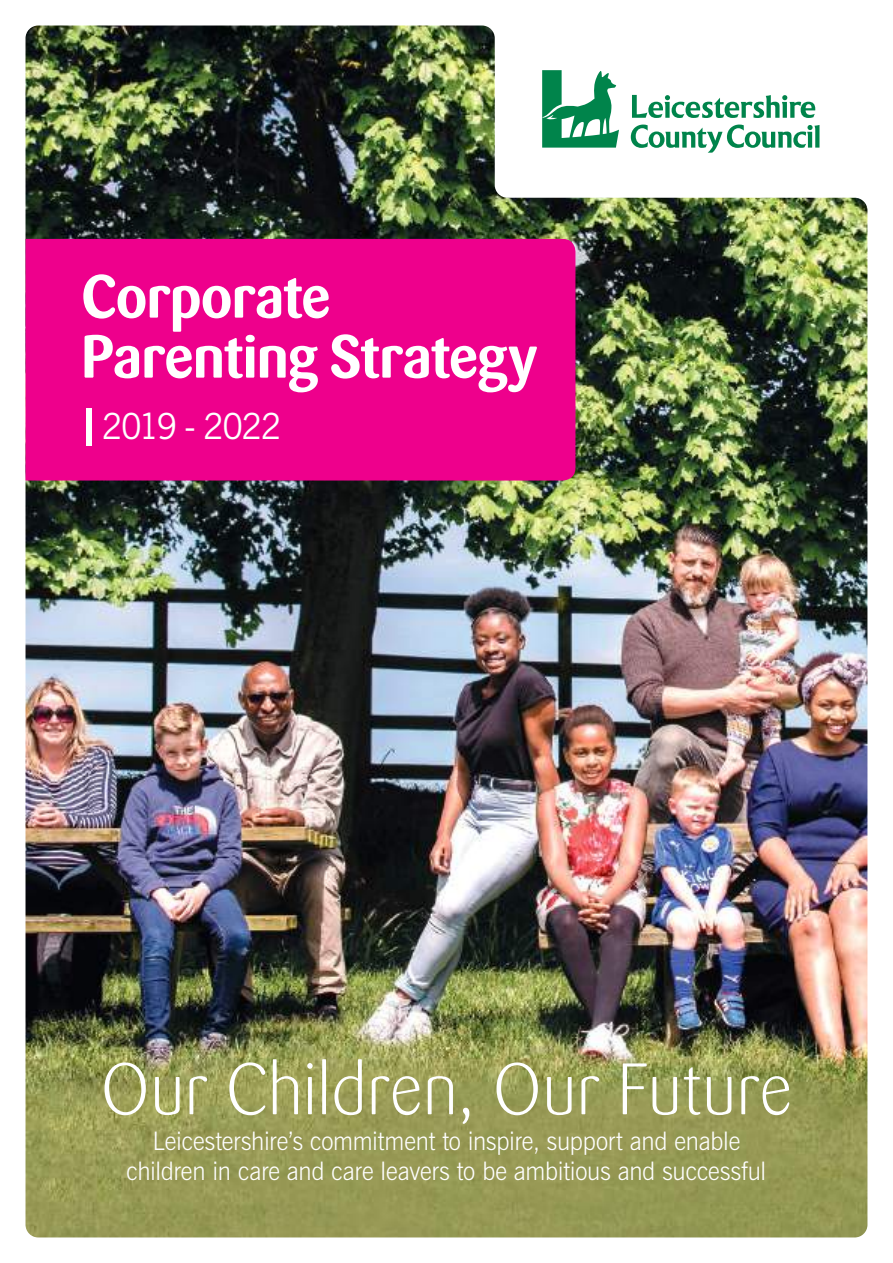
<style>
.page{position:relative;width:893px;height:1263px;background:#fff}
.page>*{position:absolute;margin:0;border:0;box-sizing:border-box;transform-origin:0 0}
.t1{font:300 72px "Sari";letter-spacing:-.015em;color:#fff;scale:.95 1}
.t2{font:700 60px/60px "Sari";letter-spacing:-.03em;color:#fff;scale:.95 1}
.t3{font:36px "News Gothic BT";letter-spacing:-.045em;color:#fff;scale:.95 1}
.t4{font:300 25.5px/30px "News Gothic BT";letter-spacing:-.005em;color:#fff;text-align:center;scale:.95 1}
</style>
<div class="page">
<img style="left:26px;top:26px;width:841px;height:1211px">
<div style="left:26px;top:239px;width:549px;height:241px;background:#ee008c"></div>
<svg style="left:632px;top:95px;width:183px;height:23px"></svg>
<svg style="left:631px;top:125px;width:188px;height:28px"></svg>
<svg style="left:542px;top:70px;width:77px;height:78px"></svg>
<div style="left:86px;top:408px;width:5px;height:37px;background:#fff"></div>
<h2 class="t2" style="left:81px;top:267px;width:482px">Corporate<br>Parenting Strategy</h2>
<h3 class="t3" style="left:102px;top:405px;width:191px">2019 - 2022</h3>
<h1 class="t1" style="left:100px;top:1048px;width:731px">Our Children, Our Future</h1>
<p class="t4" style="left:127px;top:1125px;width:675px">Leicestershire’s commitment to inspire, support and enable children in care and care leavers to be ambitious and successful</p>
</div>
